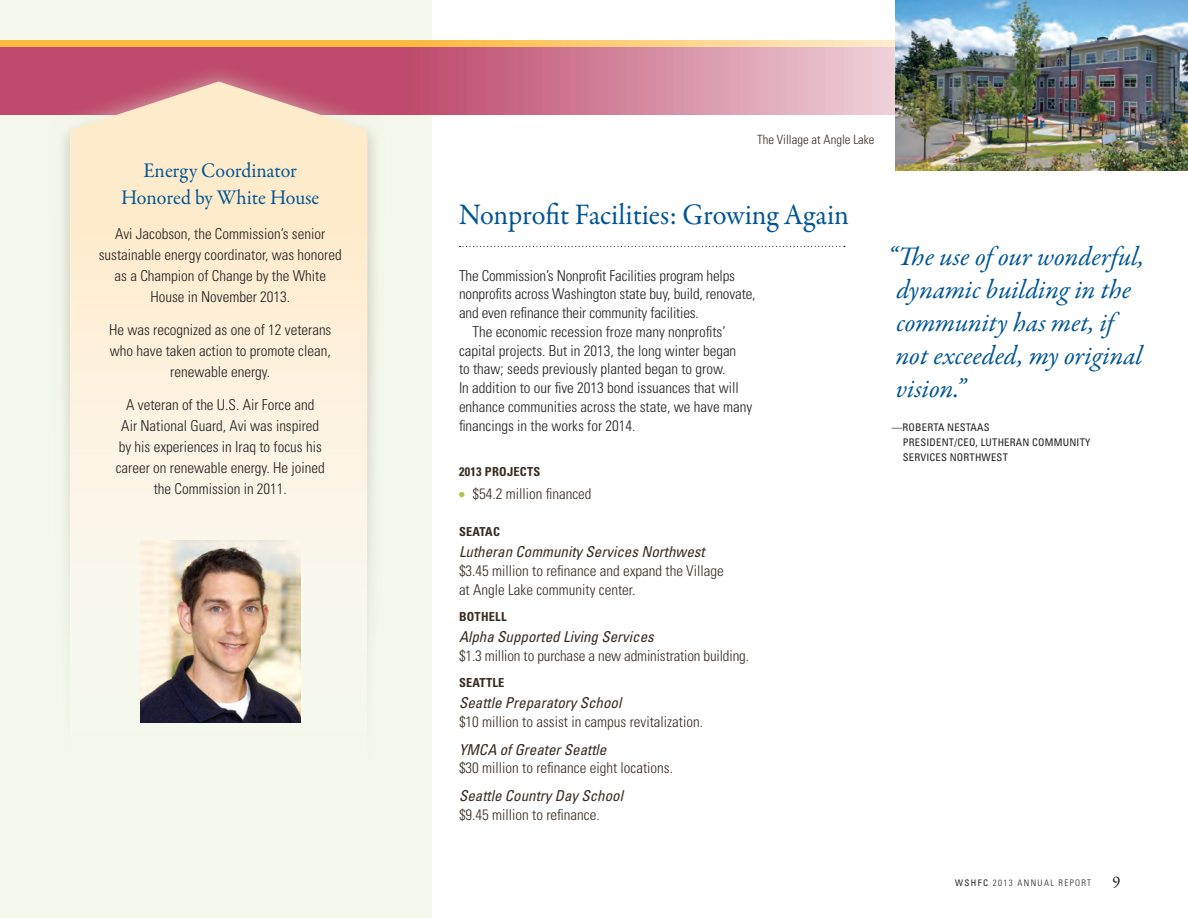
<style>
.page{position:relative;width:1188px;height:918px;background:#fff}
.page>*{position:absolute;margin:0;border:0;box-sizing:border-box;transform-origin:0 0}
.t1{font:30px "Garamond Premr Pro";letter-spacing:-.005em;color:#005594;scale:.95 1}
.t2{font:italic 27px/33px "Garamond Premr Pro";color:#005594}
.t3{font:21px/27px "Garamond Premr Pro";letter-spacing:-.005em;color:#005594;text-align:center;scale:.95 1}
.t4{font:16.5px "Garamond Premr Pro";color:#231f20}
.t5{font:300 condensed 15px/21px "Univers LT Std";color:#231f20;text-align:center}
.t6{font:300 condensed 15px/18.8px "Univers LT Std";color:#372c22}
.t7{font:italic condensed 15px "Univers LT Std";color:#372c22}
.t8{font:300 condensed 12.75px "Univers LT Std";color:#372c22}
.t9{font:700 condensed 12.3px "Univers LT Std";letter-spacing:.02em;color:#372c22}
.t10{font:condensed 10.5px "Univers LT Std";letter-spacing:.02em;color:#231f20}
.t11{font:300 condensed 9px "Univers LT Std";letter-spacing:.15em;color:#231f20}
.s1{font-weight:400;font-stretch:normal;color:#adc64c}
.s2{font-weight:400}
</style>
<div class="page">
<div style="left:0;top:0;width:432px;height:918px;background:#f4f8ea"></div>
<svg style="left:2px;top:47px;width:893px;height:68px;background:#cf7c95"></svg>
<svg style="left:2px;top:40px;width:893px;height:7px;background:#fdc665"></svg>
<div style="left:52px;top:64px;width:334px;height:666px;background:#e2e0d0;opacity:.65"></div>
<svg style="left:70px;top:81px;width:297px;height:630px"></svg>
<svg style="left:460px;top:246px;width:385px;height:1px"></svg>
<img style="left:140px;top:540px;width:160px;height:182px">
<img style="left:895px;top:0;width:293px;height:170px">
<h3 class="t3" style="left:121px;top:158px;width:210px">Energy Coordinator<br>Honored by White House</h3>
<p class="t5" style="left:99px;top:223px;width:244px">Avi Jacobson, the Commission’s senior sustainable energy coordinator, was honored as a Champion of Change by the White House in November 2013.</p>
<p class="t5" style="left:109px;top:319px;width:224px">He was recognized as one of 12 veterans who have taken action to promote clean, renewable energy.</p>
<p class="t5" style="left:116px;top:394px;width:211px">A veteran of the U.S. Air Force and<br>Air National Guard, Avi was inspired by his experiences in Iraq to focus his career on renewable energy. He joined the Commission in 2011.</p>
<p class="t8" style="left:757px;top:132px;width:119px">The Village at Angle Lake</p>
<h1 class="t1" style="left:459px;top:197px;width:412px">Nonprofit Facilities: Growing Again</h1>
<p class="t5" style="left:459px;top:265px;width:278px">The Commission’s Nonprofit Facilities program helps</p>
<p class="t5" style="left:459px;top:284px;width:298px">nonprofits across Washington state buy, build, renovate,</p>
<p class="t5" style="left:459px;top:302px;width:241px">and even refinance their community facilities.</p>
<p class="t5" style="left:472px;top:321px;width:255px">The economic recession froze many nonprofits’</p>
<p class="t5" style="left:459px;top:340px;width:279px">capital projects. But in 2013, the long winter began</p>
<p class="t5" style="left:459px;top:359px;width:268px">to thaw; seeds previously planted began to grow.</p>
<p class="t5" style="left:459px;top:377px;width:281px">In addition to our five 2013 bond issuances that will</p>
<p class="t5" style="left:459px;top:396px;width:295px">enhance communities across the state, we have many</p>
<p class="t5" style="left:459px;top:415px;width:178px">financings in the works for 2014.</p>
<p class="t9" style="left:459px;top:464px;width:81px">2013 PROJECTS</p>
<p class="t6" style="left:459px;top:484px;width:134px"><span class="s1">•</span> $54.2 million financed</p>
<p class="t9" style="left:459px;top:524px;width:41px">SEATAC</p>
<p class="t7" style="left:459px;top:542px;width:247px">Lutheran Community Services Northwest</p>
<p class="t6" style="left:459px;top:561px;width:266px">$3.45 million to refinance and expand the Village at Angle Lake community center.</p>
<p class="t9" style="left:459px;top:609px;width:43px">BOTHELL</p>
<p class="t7" style="left:459px;top:627px;width:196px">Alpha Supported Living Services</p>
<p class="t6" style="left:459px;top:646px;width:292px">$1.3 million to purchase a new administration building.</p>
<p class="t9" style="left:459px;top:675px;width:47px">SEATTLE</p>
<p class="t7" style="left:459px;top:693px;width:164px">Seattle Preparatory School</p>
<p class="t6" style="left:459px;top:712px;width:246px">$10 million to assist in campus revitalization.</p>
<p class="t7" style="left:459px;top:740px;width:149px">YMCA of Greater Seattle</p>
<p class="t6" style="left:459px;top:759px;width:216px">$30 million to refinance eight locations.</p>
<p class="t7" style="left:459px;top:786px;width:166px">Seattle Country Day School</p>
<p class="t6" style="left:459px;top:805px;width:142px">$9.45 million to refinance.</p>
<h2 class="t2" style="left:896px;top:242px;width:250px;text-indent:-8px">“The use of our wonderful, dynamic building in the community has met, if not exceeded, my original vision.”</h2>
<p class="t10" style="left:892px;top:421px;width:37px">—RO BERTA</p>
<p class="t10" style="left:947px;top:421px;width:14px">NESTAAS</p>
<p class="t10" style="left:903px;top:436px;width:12px">PRESI</p>
<p class="t10" style="left:930px;top:436px;width:63px">DENT/CEO, LUTHERAN</p>
<p class="t10" style="left:1032px;top:436px;width:14px">COMMUNIT</p>
<p class="t10" style="left:1085px;top:436px;width:7px">Y</p>
<p class="t10" style="left:903px;top:451px;width:30px">SERVICES</p>
<p class="t10" style="left:950px;top:451px;width:15px">NORTHWEST</p>
<p class="t11" style="left:955px;top:877px;width:138px"><span class="s2">WSHFC</span> 2013 Annua l Rep or t</p>
<p class="t4" style="left:1112px;top:872px;width:10px">9</p>
</div>
